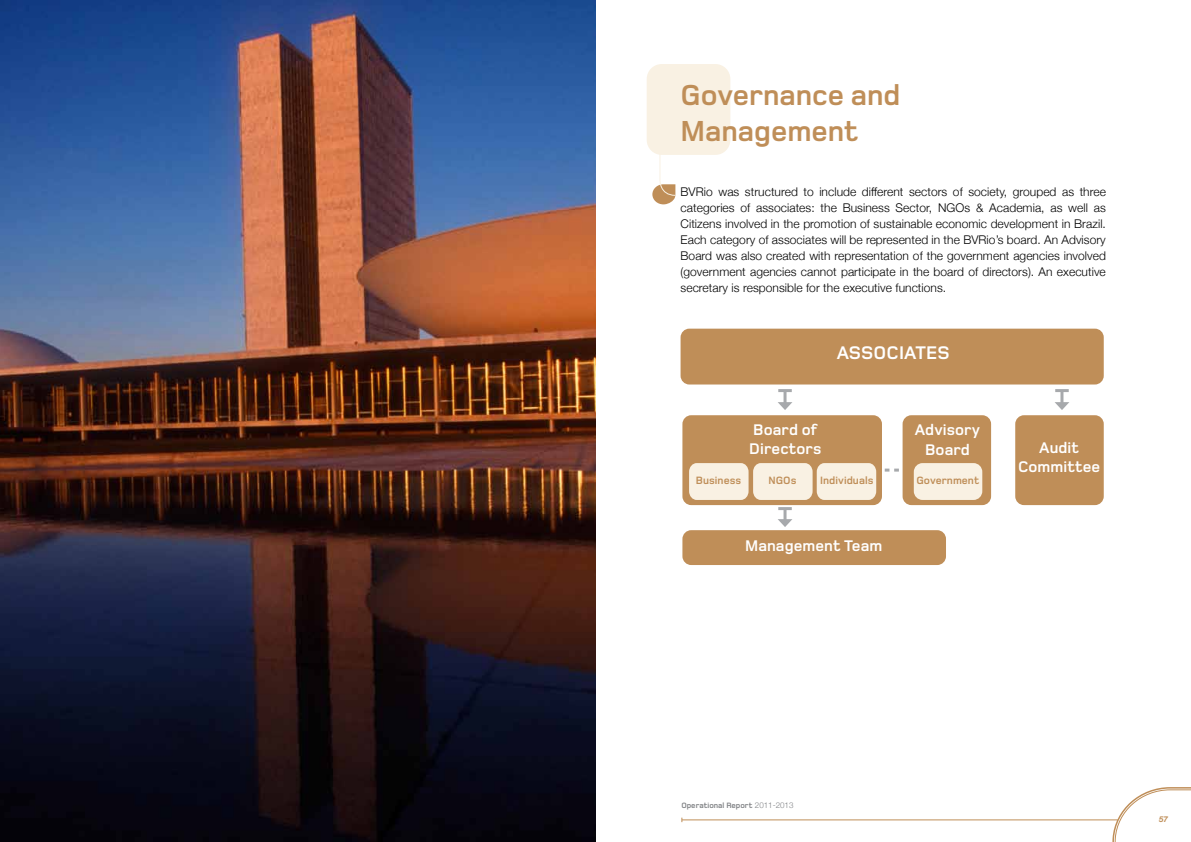
<style>
.page{position:relative;width:1191px;height:842px;background:#fff}
.page>*{position:absolute;margin:0;border:0;box-sizing:border-box;transform-origin:0 0}
.t1{font:700 30px/36px "Foundry Monoline";color:#bf8e58}
.t2{font:700 18.9px "Foundry Monoline";color:#fff}
.t3{font:700 16px/19.2px "Foundry Monoline";letter-spacing:.005em;color:#fff;text-align:center}
.t4{font:300 12px/16px "Helvetica Neue";letter-spacing:.005em;color:#000;text-align:justify}
.t5{font:700 11px "Foundry Monoline";letter-spacing:.005em;color:#bf8e58}
.t6{font:700 8px "Foundry Monoline";color:#808285}
.t7{font:italic 700 8px "Helvetica Neue LT Std";color:#bf8e58}
.s1{font-family:"Helvetica Neue";font-weight:300}
</style>
<div class="page">
<svg style="left:1111px;top:787px;width:80px;height:55px"></svg>
<hr style="left:682px;top:819px;width:435px;height:1px;background:#bf8e58">
<div style="left:646px;top:64px;width:84px;height:91px;background:#f9f1e3;border-radius:15px"></div>
<svg style="left:652px;top:152px;width:24px;height:52px"></svg>
<img style="left:0;top:0;width:595px;height:842px">
<div style="left:680px;top:329px;width:423px;height:55px;background:#bf8e58;border-radius:9px"></div>
<div style="left:1015px;top:415px;width:88px;height:90px;background:#bf8e58;border-radius:9px"></div>
<div style="left:902px;top:415px;width:89px;height:90px;background:#bf8e58;border-radius:9px"></div>
<div style="left:913px;top:463px;width:69px;height:37px;background:#f9f1e3;border-radius:9px"></div>
<div style="left:682px;top:415px;width:200px;height:90px;background:#bf8e58;border-radius:9px"></div>
<div style="left:682px;top:530px;width:264px;height:35px;background:#bf8e58;border-radius:9px"></div>
<svg style="left:689px;top:463px;width:187px;height:37px;background:#f4e9d8"></svg>
<hr style="left:783px;top:391px;width:3px;height:14px;background:#a7a9ac">
<svg style="left:778px;top:389px;width:13px;height:3px"></svg>
<svg style="left:778px;top:402px;width:14px;height:8px"></svg>
<svg style="left:778px;top:507px;width:14px;height:20px"></svg>
<svg style="left:884px;top:469px;width:15px;height:3px"></svg>
<hr style="left:1060px;top:391px;width:3px;height:14px;background:#a7a9ac">
<svg style="left:1055px;top:389px;width:13px;height:3px"></svg>
<svg style="left:1055px;top:402px;width:14px;height:8px"></svg>
<h1 class="t1" style="left:680px;top:79px;width:221px">Governance and<br>Management</h1>
<p class="t4" style="left:680px;top:183px;width:427px">BVRio was structured to include different sectors of society, grouped as three categories of associates: the Business Sector, NGOs &amp; Academia, as well as Citizens involved in the promotion of sustainable economic development in Brazil.<br>Each category of associates will be represented in the BVRio’s board. An Advisory Board was also created with representation of the government agencies involved (government agencies cannot participate in the board of directors). An executive secretary is responsible for the executive functions.</p>
<h2 class="t2" style="left:836px;top:343px;width:61px">ASSOCIATE</h2>
<h2 class="t2" style="left:937px;top:343px;width:14px">S</h2>
<h3 class="t3" style="left:749px;top:421px;width:74px;text-align:left">Board of<br>Directors</h3>
<p class="t5" style="left:696px;top:474px;width:47px">Business</p>
<p class="t5" style="left:768px;top:474px;width:30px">NGOs</p>
<p class="t5" style="left:820px;top:474px;width:55px">Individuals</p>
<h3 class="t3" style="left:745px;top:537px;width:139px">Management Team</h3>
<h3 class="t3" style="left:915px;top:421px;width:67px">Advisory<br>Board</h3>
<p class="t5" style="left:916px;top:474px;width:64px">Government</p>
<h3 class="t3" style="left:1018px;top:439px;width:84px">Audit<br>Committee</h3>
<p class="t6" style="left:681px;top:801px;width:114px">Operational Report <span class="s1">2011-2013</span></p>
<p class="t7" style="left:1159px;top:814px;width:10px">57</p>
</div>
